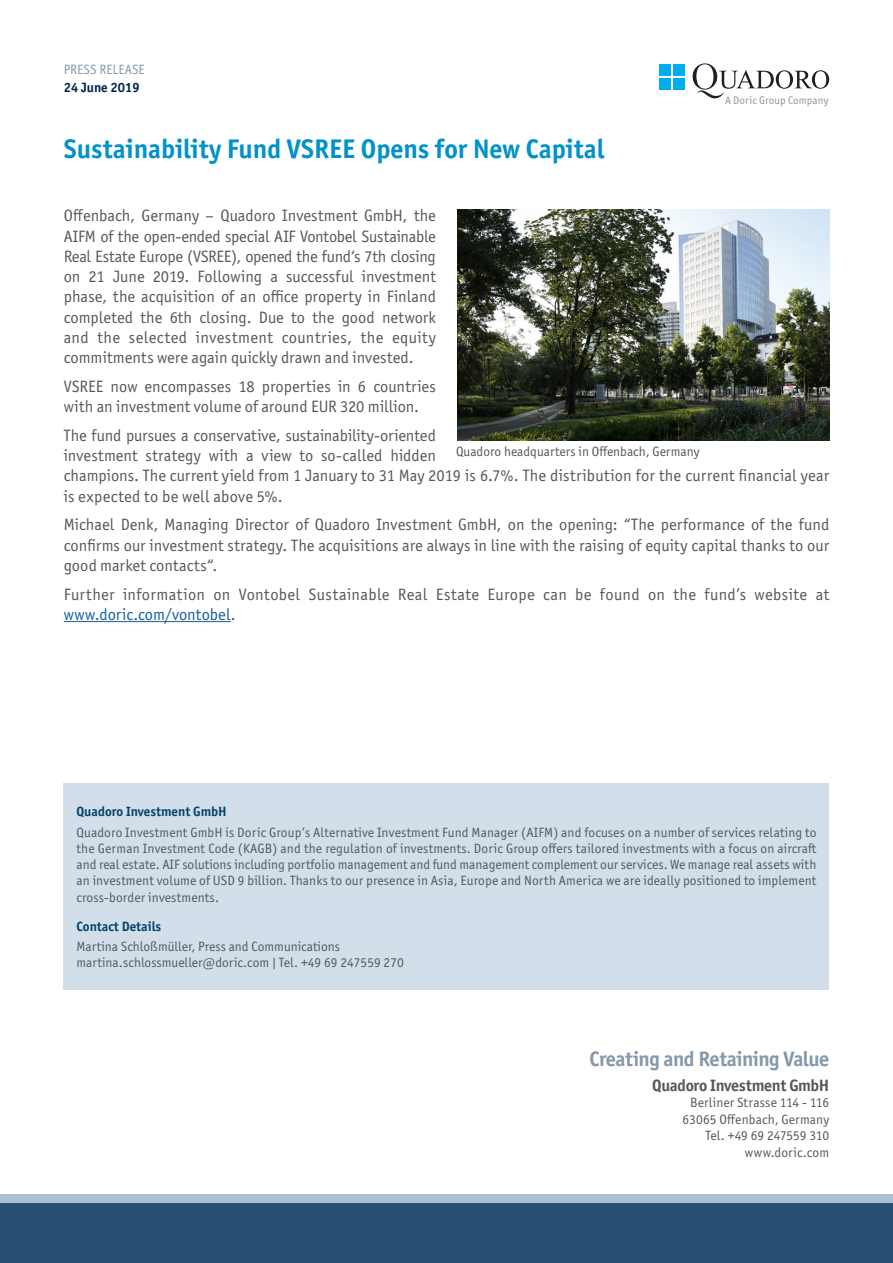
<style>
.page{position:relative;width:893px;height:1263px;background:#fff}
.page>*{position:absolute;margin:0;border:0;box-sizing:border-box;transform-origin:0 0}
.Titel_3{font:700 27px "Officina Sans ITC Std";color:#0092c8}
.Wert_schaffen_und_be{font:700 21px "Officina Sans ITC Std";letter-spacing:-.02em;color:#8699ab}
.Fließtext_deutsch{font:16.5px/20.2px "Officina Sans ITC Std";letter-spacing:.005em;color:#57585a}
.Quadoro_Doric_Real_E{font:700 16.5px "Officina Sans ITC Std";letter-spacing:-.02em;color:#57585a}
.Fließtext_-_blauer_K{font:13.5px/16.2px "Officina Sans ITC Std";color:#57585a;text-align:justify}
.Adresse{font:13.5px "Officina Sans ITC Std";letter-spacing:.005em;color:#57585a}
.Fließtext_deutsch-2{font:13.5px "Officina Sans ITC Std";color:#57585a}
.Überschrift_-_blauer{font:700 13.5px "Officina Sans ITC Std";color:#084469}
.Titel_2{font:13.5px/18px "Officina Sans ITC Std";color:#8699ab}
.Adresse-2{font:13.5px "Officina Sans ITC Std";letter-spacing:-.015em;color:#57585a}
.t1{font:11.1px "Officina Sans ITC Std";letter-spacing:.005em;color:#939598}
.s1{font-weight:700;color:#00254c}
.s2{color:#175d9e}
</style>
<div class="page">
<div style="left:0;top:1201px;width:893px;height:62px;background:#274f74"></div>
<div style="left:0;top:1194px;width:893px;height:9px;background:#aebed2"></div>
<div style="left:659px;top:64px;width:12px;height:11px;background:#00aeef"></div>
<div style="left:674px;top:64px;width:11px;height:11px;background:#00aeef"></div>
<div style="left:659px;top:78px;width:12px;height:11px;background:#00aeef"></div>
<div style="left:674px;top:78px;width:11px;height:11px;background:#00aeef"></div>
<svg style="left:693px;top:63px;width:136px;height:35px"></svg>
<div style="left:64px;top:784px;width:765px;height:206px;background:#d2dfeb"></div>
<hr style="left:64px;top:621px;width:167px;height:1px;background:#175d9e">
<img style="left:457px;top:209px;width:372px;height:231px">
<p class="Titel_2" style="left:64px;top:60px;width:83px">PRESS RELEASE<br><span class="s1">24 June 2019</span></p>
<p class="Titel_3" style="left:64px;top:132px;width:542px">Sustainability Fund VSREE Opens for New Capital</p>
<p class="t1" style="left:725px;top:93px;width:105px">A Doric Group Company</p>
<p class="Fließtext_deutsch" style="left:64px;top:206px;width:374px;text-align:justify">Offenbach, Germany – Quadoro Investment GmbH, the AIFM of the open-ended special AIF Vontobel Sustainable Real Estate Europe (VSREE), opened the fund‘s 7th closing on 21 June 2019. Following a successful investment phase, the acquisition of an office property in Finland completed the 6th closing. Due to the good network and the selected investment countries, the equity commitments were again quickly drawn and invested.</p>
<p class="Fließtext_deutsch" style="left:64px;top:376px;width:374px">VSREE now encompasses 18 properties in 6 countries with an investment volume of around EUR 320 million.</p>
<p class="Fließtext_deutsch" style="left:64px;top:425px;width:767px">The fund pursues a conservative, sustainability-oriented<br>investment strategy with a view to so-called hidden<br>champions. The current yield from 1 January to 31 May 2019 is 6.7%. The distribution for the current financial year is expected to be well above 5%.</p>
<p class="Fließtext_deutsch" style="left:64px;top:515px;width:767px;text-align:justify">Michael Denk, Managing Director of Quadoro Investment GmbH, on the opening: “The performance of the fund confirms our investment strategy. The acquisitions are always in line with the raising of equity capital thanks to our good market contacts“.</p>
<p class="Fließtext_deutsch" style="left:64px;top:584px;width:767px">Further information on Vontobel Sustainable Real Estate Europe can be found on the fund’s website at <span class="s2">www.doric.com/vontobel</span>.</p>
<p class="Fließtext_deutsch-2" style="left:456px;top:444px;width:245px">Quadoro headquarters in Offenbach, Germany</p>
<p class="Überschrift_-_blauer" style="left:76px;top:803px;width:152px">Quadoro Investment GmbH</p>
<p class="Fließtext_-_blauer_K" style="left:76px;top:824px;width:741px">Quadoro Investment GmbH is Doric Group’s Alternative Investment Fund Manager (AIFM) and focuses on a number of services relating to the German Investment Code (KAGB) and the regulation of investments. Doric Group offers tailored investments with a focus on aircraft and real estate. AIF solutions including portfolio management and fund management complement our services. We manage real assets with an investment volume of USD 9 billion. Thanks to our presence in Asia, Europe and North America we are ideally positioned to implement cross-border investments.</p>
<p class="Überschrift_-_blauer" style="left:76px;top:918px;width:86px">Contact Details</p>
<p class="Fließtext_-_blauer_K" style="left:76px;top:938px;width:329px">Martina Schloßmüller, Press and Communications martina.schlossmueller@doric.com | Tel. +49 69 247559 270</p>
<p class="Wert_schaffen_und_be" style="left:589px;top:1045px;width:241px">Creating and Retaining Value</p>
<p class="Quadoro_Doric_Real_E" style="left:652px;top:1075px;width:178px">Quadoro Investment GmbH</p>
<p class="Adresse" style="left:690px;top:1095px;width:141px">Berliner Strasse 114 - 116</p>
<p class="Adresse" style="left:683px;top:1111px;width:148px">63065 Offenbach, Germany</p>
<p class="Adresse-2" style="left:705px;top:1128px;width:125px">Tel. +49 69 247559 310</p>
<p class="Adresse" style="left:745px;top:1144px;width:86px">www.doric.com</p>
</div>
